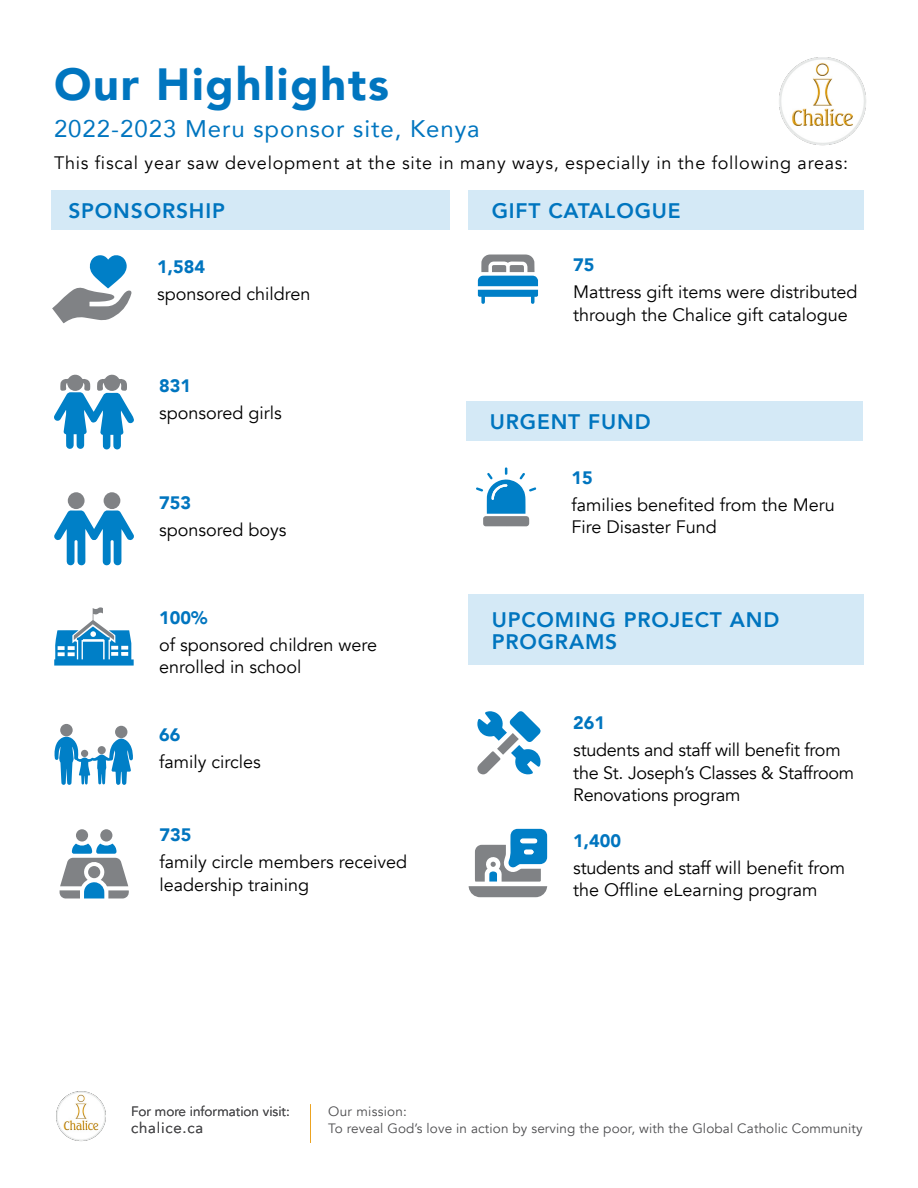
<style>
.page{position:relative;width:918px;height:1188px;background:#fff}
.page>*{position:absolute;margin:0;border:0;box-sizing:border-box;transform-origin:0 0}
.t1{font:900 45px "Avenir";letter-spacing:.04em;color:#0075bf}
.t2{font:24px "Avenir";letter-spacing:.04em;color:#0075bf}
.t3{font:800 21px/22.5px "Avenir";letter-spacing:.04em;color:#0075bf}
.t4{font:18px/22.5px "Avenir";color:#000}
.t5{font:18px "Avenir";letter-spacing:.04em;color:#000}
.t6{font:900 18px "Avenir";color:#0075bf}
.t7{font:15px "Avenir";letter-spacing:.05em;color:#4d4d4f}
.t8{font:13.5px/16.5px "Avenir";letter-spacing:.01em;color:#4d4d4f}
</style>
<div class="page">
<img style="left:56px;top:1091px;width:50px;height:51px">
<div style="left:52px;top:190px;width:398px;height:40px;background:#d4e9f6"></div>
<svg style="left:54px;top:607px;width:80px;height:59px"></svg>
<svg style="left:52px;top:255px;width:80px;height:68px"></svg>
<svg style="left:60px;top:724px;width:13px;height:12px"></svg>
<svg style="left:55px;top:726px;width:78px;height:59px"></svg>
<hr style="left:310px;top:1104px;width:1px;height:39px;background:#eca321">
<img style="left:779px;top:57px;width:87px;height:89px">
<div style="left:104px;top:492px;width:16px;height:17px;background:#808285;border-radius:50%"></div>
<svg style="left:54px;top:510px;width:80px;height:56px"></svg>
<div style="left:68px;top:492px;width:17px;height:17px;background:#808285;border-radius:50%"></div>
<svg style="left:54px;top:374px;width:80px;height:76px"></svg>
<div style="left:468px;top:190px;width:396px;height:40px;background:#d4e9f6"></div>
<svg style="left:478px;top:254px;width:60px;height:50px"></svg>
<div style="left:76px;top:829px;width:12px;height:13px;background:#808285;border-radius:50%"></div>
<div style="left:100px;top:829px;width:12px;height:13px;background:#808285;border-radius:50%"></div>
<svg style="left:60px;top:844px;width:69px;height:54px"></svg>
<svg style="left:469px;top:829px;width:78px;height:68px"></svg>
<svg style="left:477px;top:711px;width:64px;height:63px"></svg>
<div style="left:466px;top:401px;width:396px;height:40px;background:#d4e9f6"></div>
<svg style="left:476px;top:467px;width:60px;height:59px"></svg>
<div style="left:468px;top:594px;width:396px;height:70px;background:#d4e9f6"></div>
<h1 class="t1" style="left:54px;top:46px;width:337px">Our Highlights</h1>
<h2 class="t2" style="left:54px;top:109px;width:427px">2022-2023 Meru sponsor site, Kenya</h2>
<p class="t5" style="left:54px;top:152px;width:796px">This fiscal year saw development at the site in many ways, especially in the following areas:</p>
<p class="t3" style="left:68px;top:199px;width:158px">SPONSORSHIP</p>
<p class="t6" style="left:157px;top:251px;width:49px">1,584</p>
<p class="t4" style="left:157px;top:283px;width:155px">sponsored children</p>
<p class="t6" style="left:159px;top:370px;width:33px">831</p>
<p class="t4" style="left:159px;top:401px;width:124px">sponsored girls</p>
<p class="t6" style="left:159px;top:487px;width:33px">753</p>
<p class="t4" style="left:159px;top:519px;width:129px">sponsored boys</p>
<p class="t6" style="left:159px;top:602px;width:50px">100%</p>
<p class="t4" style="left:159px;top:634px;width:220px">of sponsored children were enrolled in school</p>
<p class="t6" style="left:159px;top:720px;width:23px">66</p>
<p class="t4" style="left:159px;top:751px;width:103px">family circles</p>
<p class="t6" style="left:160px;top:819px;width:33px">735</p>
<p class="t4" style="left:160px;top:851px;width:249px">family circle members received leadership training</p>
<p class="t3" style="left:492px;top:199px;width:191px">GIFT CATALOGUE</p>
<p class="t6" style="left:573px;top:249px;width:23px">75</p>
<p class="t4" style="left:573px;top:281px;width:286px">Mattress gift items were distributed through the Chalice gift catalogue</p>
<p class="t3" style="left:490px;top:410px;width:162px">URGENT FUND</p>
<p class="t6" style="left:571px;top:462px;width:23px">15</p>
<p class="t4" style="left:571px;top:494px;width:265px">families benefited from the Meru<br>Fire Disaster Fund</p>
<p class="t3" style="left:492px;top:608px;width:289px">UPCOMING PROJECT AND<br>PROGRAMS</p>
<p class="t6" style="left:573px;top:707px;width:33px">261</p>
<p class="t4" style="left:573px;top:739px;width:282px">students and staff will benefit from the St. Joseph’s Classes &amp; Staffroom<br>Renovations program</p>
<p class="t6" style="left:573px;top:825px;width:49px">1,400</p>
<p class="t4" style="left:573px;top:857px;width:273px">students and staff will benefit from the Offline eLearning program</p>
<p class="t8" style="left:131px;top:1104px;width:160px">For more information visit:</p>
<p class="t7" style="left:131px;top:1119px;width:74px">chalice.ca</p>
<p class="t8" style="left:328px;top:1104px;width:536px">Our mission:<br>To reveal God’s love in action by serving the poor, with the Global Catholic Community</p>
</div>
